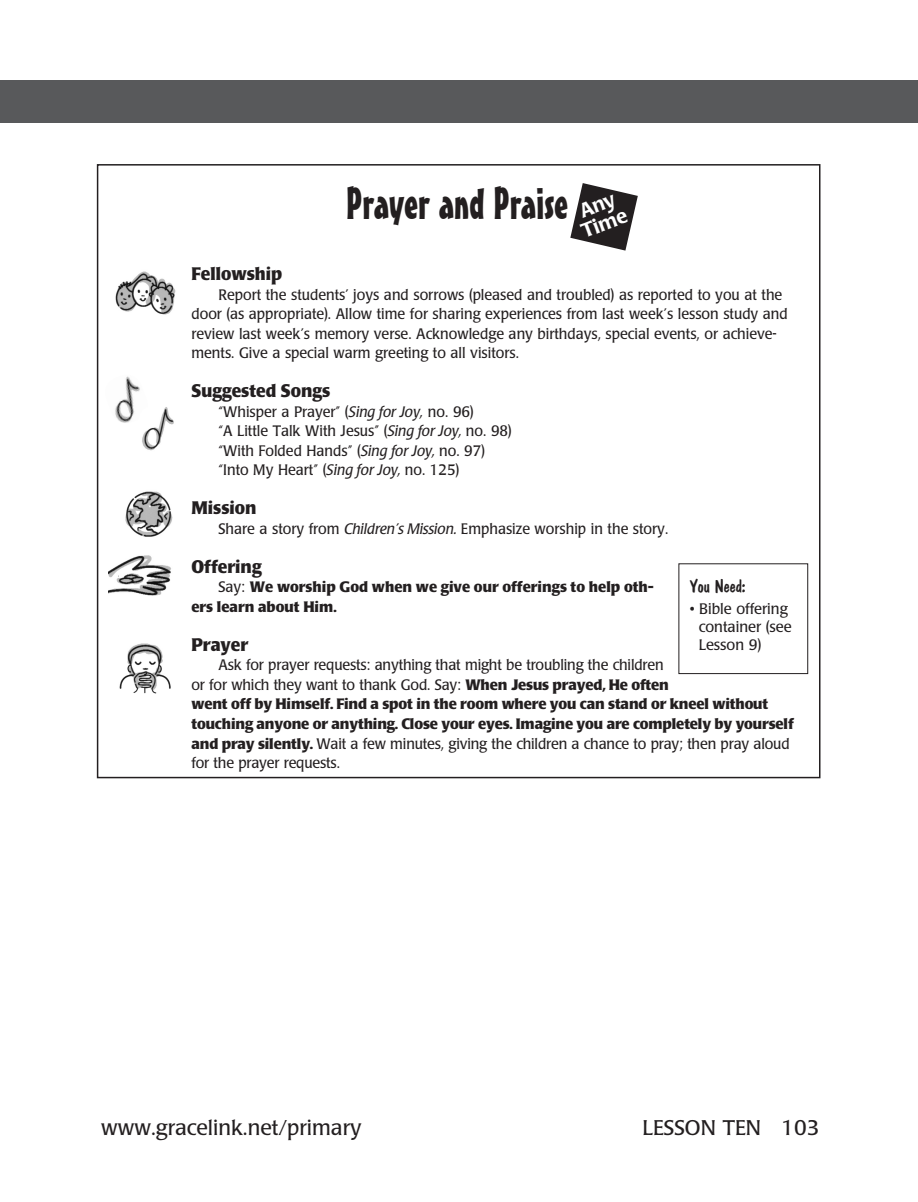
<style>
.page{position:relative;width:918px;height:1202px;background:#fff}
.page>*{position:absolute;margin:0;border:0;box-sizing:border-box;transform-origin:0 0}
.section_title{font:45px "Mister Earl BT";color:#231f20}
.t1{font:21px "Poppl Laudatio";color:#231f20}
.t2{font:500 19.95px/20px "Poppl Laudatio";color:#fff}
.subhead{font:700 18px "Poppl Laudatio";color:#231f20;scale:.95 1}
.You_Need_head{font:18px "Dom Casual D";color:#231f20}
.body{font:15px/19.5px "Poppl Laudatio";color:#231f20;scale:.95 1}
.body-2{font:700 15px/19.5px "Poppl Laudatio";letter-spacing:-.01em;color:#231f20}
.You_Need_items{font:15px/18px "Poppl Laudatio";color:#231f20}
.s1{font-style:italic}
.s2{font-weight:400}
</style>
<div class="page">
<div style="left:27px;top:80px;width:891px;height:43px;background:#58595b"></div>
<div style="left:0;top:80px;width:27px;height:43px;background:#58595b"></div>
<img style="left:115px;top:271px;width:61px;height:44px">
<img style="left:115px;top:376px;width:25px;height:47px">
<img style="left:125px;top:491px;width:48px;height:46px">
<img style="left:108px;top:555px;width:63px;height:41px">
<img style="left:119px;top:643px;width:52px;height:51px">
<img style="left:139px;top:405px;width:35px;height:46px">
<svg style="left:570px;top:183px;width:68px;height:67px"></svg>
<div style="left:679px;top:563px;width:129px;height:111px;border:1px solid #231f20"></div>
<p class="section_title" style="left:346px;top:175px;width:224px">Prayer and Praise</p>
<p class="t2" style="left:572px;top:204px;width:49px;rotate:-21deg">Any<br>Time</p>
<p class="subhead" style="left:191px;top:264px;width:97px">Fellowship</p>
<p class="body" style="left:191px;top:285px;width:629px;text-indent:27px">Report the students’ joys and sorrows (pleased and troubled) as reported to you at the door (as appropriate). Allow time for sharing experiences from last week’s lesson study and review last week’s memory verse. Acknowledge any birthdays, special events, or achieve&shy;ments. Give a special warm greeting to all visitors.</p>
<p class="subhead" style="left:191px;top:381px;width:148px">Suggested Songs</p>
<p class="body" style="left:218px;top:402px;width:270px">“Whisper a Prayer” (<span class="s1">Sing for Joy,</span> no. 96)</p>
<p class="body" style="left:218px;top:422px;width:310px">“A Little Talk With Jesus” (<span class="s1">Sing for Joy,</span> no. 98)</p>
<p class="body" style="left:218px;top:441px;width:282px">“With Folded Hands” (<span class="s1">Sing for Joy,</span> no. 97)</p>
<p class="body" style="left:218px;top:461px;width:255px">“Into My Heart” (<span class="s1">Sing for Joy,</span> no. 125)</p>
<p class="subhead" style="left:191px;top:498px;width:70px">Mission</p>
<p class="body" style="left:218px;top:519px;width:475px">Share a story from <span class="s1">Children’s Mission.</span> Emphasize worship in the story.</p>
<p class="subhead" style="left:191px;top:556px;width:75px">Offering</p>
<p class="body-2" style="left:191px;top:578px;width:464px;text-indent:27px"><span class="s2">Say:</span> We worship God when we give our offerings to help oth&shy;ers learn about Him.</p>
<p class="subhead" style="left:191px;top:634px;width:61px">Prayer</p>
<p class="body-2" style="left:191px;top:656px;width:604px;text-indent:27px"><span class="s2">Ask for prayer requests: anything that might be troubling the children<br>or for which they want to thank God. Say:</span> When Jesus prayed, He often<br>went off by Himself. Find a spot in the room where you can stand or kneel without touching anyone or anything. Close your eyes. Imagine you are completely by yourself and pray silently. <span class="s2">Wait a few minutes, giving the children a chance to pray; then pray aloud for the prayer requests.</span></p>
<p class="You_Need_head" style="left:690px;top:575px;width:58px">You Need:</p>
<p class="You_Need_items" style="left:699px;top:600px;width:94px;text-indent:-9px">• Bible offering container (see<br>Lesson 9)</p>
<p class="t1" style="left:101px;top:1116px;width:262px">www.gracelink.net/primary</p>
<p class="t1" style="left:643px;top:1116px;width:179px">LESSON TEN 103</p>
</div>
